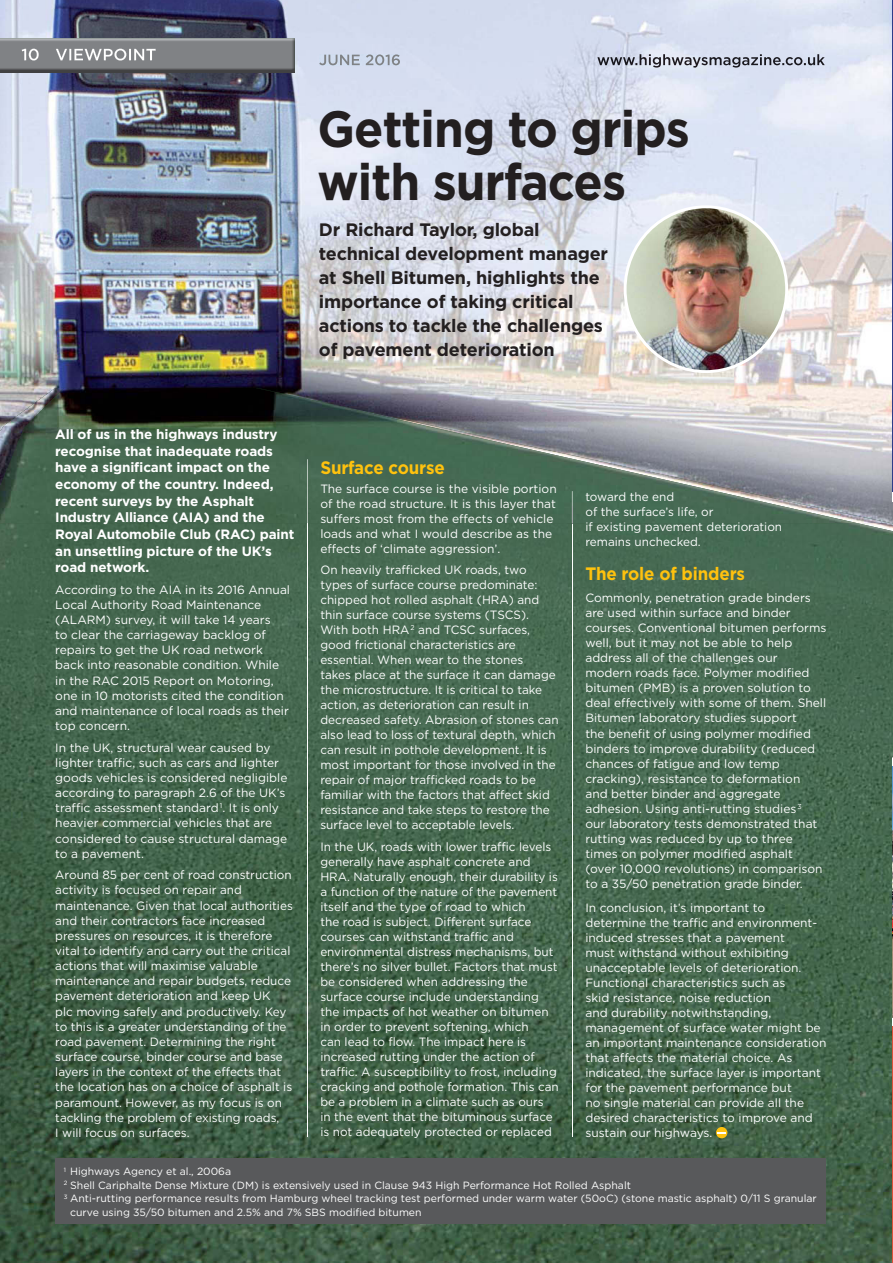
<style>
.page{position:relative;width:893px;height:1263px;background:#fff}
.page>*{position:absolute;margin:0;border:0;box-sizing:border-box;transform-origin:0 0}
.t1{font:700 51px/52.5px "Gotham";letter-spacing:-.02em;color:#231f20;scale:.94 1}
.t2{font:700 18px/24px "Gotham";letter-spacing:-.01em;color:#231f20}
.t3{font:700 18px "Gotham";letter-spacing:-.01em;color:#ffc20e;scale:.94 1}
.t4{font:700 13.5px/16.6px "Gotham";letter-spacing:-.01em;color:#fff}
.t5{font:12px/15px "Gotham";color:#fff}
.t6{font:10.5px "Gotham";color:#fff}
</style>
<div class="page">
<img style="left:0;top:523px;width:361px;height:600px">
<img style="left:361px;top:523px;width:372px;height:600px">
<img style="left:733px;top:0;width:159px;height:1263px">
<img style="left:0;top:1123px;width:734px;height:140px">
<div style="left:55px;top:1158px;width:770px;height:66px;background:#58595b"></div>
<hr style="left:307px;top:459px;width:1px;height:678px;background:#fff">
<hr style="left:572px;top:491px;width:1px;height:646px;background:#fff">
<img style="left:857px;top:388px;width:34px;height:135px">
<img style="left:0;top:0;width:734px;height:388px">
<img style="left:0;top:388px;width:857px;height:135px">
<img style="left:64px;top:388px;width:240px;height:10px">
<img style="left:319px;top:54px;width:81px;height:11px">
<img style="left:597px;top:54px;width:228px;height:14px">
<img style="left:307px;top:459px;width:1px;height:64px">
<img style="left:572px;top:491px;width:1px;height:32px">
<img style="left:0;top:38px;width:295px;height:35px">
<img style="left:22px;top:49px;width:18px;height:12px">
<img style="left:40px;top:49px;width:116px;height:12px">
<svg style="left:716px;top:1127px;width:11px;height:11px"></svg>
<img style="left:625px;top:207px;width:162px;height:165px">
<hr style="left:892px;top:1021px;width:1px;height:242px;background:#df513a">
<img style="left:892px;top:766px;width:1px;height:251px">
<img style="left:892px;top:502px;width:1px;height:256px">
<svg style="left:892px;top:0;width:1px;height:492px"></svg>
<h1 class="t1" style="left:318px;top:103px;width:397px">Getting to grips with surfaces</h1>
<h2 class="t2" style="left:319px;top:218px;width:291px">Dr Richard Taylor, global technical development manager at Shell Bitumen, highlights the importance of taking critical actions to tackle the challenges of pavement deterioration</h2>
<p class="t4" style="left:55px;top:426px;width:241px">All of us in the highways industry recognise that inadequate roads have a significant impact on the economy of the country. Indeed, recent surveys by the Asphalt<br>Industry Alliance (AIA) and the<br>Royal Automobile Club (RAC) paint an unsettling picture of the UK’s road network.</p>
<p class="t5" style="left:55px;top:582px;width:236px">According to the AIA in its 2016 Annual Local Authority Road Maintenance (ALARM) survey, it will take 14 years<br>to clear the carriageway backlog of repairs to get the UK road network back into reasonable condition. While in the RAC 2015 Report on Motoring, one in 10 motorists cited the condition and maintenance of local roads as their top concern.</p>
<p class="t5" style="left:55px;top:740px;width:234px">In the UK, structural wear caused by lighter traffic, such as cars and lighter goods vehicles is considered negligible according to paragraph 2.6 of the UK’s traffic assessment standard <sup>1</sup>. It is only heavier commercial vehicles that are considered to cause structural damage to a pavement.</p>
<p class="t5" style="left:55px;top:867px;width:239px">Around 85 per cent of road construction activity is focused on repair and maintenance. Given that local authorities and their contractors face increased pressures on resources, it is therefore vital to identify and carry out the critical actions that will maximise valuable maintenance and repair budgets, reduce pavement deterioration and keep UK<br>plc moving safely and productively. Key to this is a greater understanding of the road pavement. Determining the right surface course, binder course and base layers in the context of the effects that the location has on a choice of asphalt is paramount. However, as my focus is on tackling the problem of existing roads,<br>I will focus on surfaces.</p>
<h2 class="t3" style="left:320px;top:456px;width:134px">Surface course</h2>
<p class="t5" style="left:320px;top:481px;width:238px">The surface course is the visible portion of the road structure. It is this layer that suffers most from the effects of vehicle loads and what I would describe as the effects of ‘climate aggression’.</p>
<p class="t5" style="left:320px;top:562px;width:240px">On heavily trafficked UK roads, two types of surface course predominate: chipped hot rolled asphalt (HRA) and thin surface course systems (TSCS).<br>With both HRA <sup>2</sup> and TCSC surfaces, good frictional characteristics are essential. When wear to the stones<br>takes place at the surface it can damage the microstructure. It is critical to take action, as deterioration can result in decreased safety. Abrasion of stones can also lead to loss of textural depth, which can result in pothole development. It is most important for those involved in the repair of major trafficked roads to be familiar with the factors that affect skid resistance and take steps to restore the surface level to acceptable levels.</p>
<p class="t5" style="left:320px;top:839px;width:240px">In the UK, roads with lower traffic levels generally have asphalt concrete and HRA. Naturally enough, their durability is a function of the nature of the pavement itself and the type of road to which<br>the road is subject. Different surface courses can withstand traffic and environmental distress mechanisms, but there’s no silver bullet. Factors that must be considered when addressing the surface course include understanding the impacts of hot weather on bitumen in order to prevent softening, which<br>can lead to flow. The impact here is increased rutting under the action of traffic. A susceptibility to frost, including cracking and pothole formation. This can be a problem in a climate such as ours<br>in the event that the bituminous surface is not adequately protected or replaced</p>
<p class="t5" style="left:585px;top:489px;width:198px">toward the end<br>of the surface’s life, or<br>if existing pavement deterioration remains unchecked.</p>
<h2 class="t3" style="left:585px;top:563px;width:171px">The role of binders</h2>
<p class="t5" style="left:585px;top:591px;width:243px">Commonly, penetration grade binders are used within surface and binder courses. Conventional bitumen performs well, but it may not be able to help address all of the challenges our modern roads face. Polymer modified bitumen (PMB) is a proven solution to deal effectively with some of them. Shell Bitumen laboratory studies support<br>the benefit of using polymer modified binders to improve durability (reduced chances of fatigue and low temp cracking), resistance to deformation<br>and better binder and aggregate adhesion. Using anti-rutting studies <sup>3<br></sup>our laboratory tests demonstrated that rutting was reduced by up to three times on polymer modified asphalt (over 10,000 revolutions) in comparison to a 35/50 penetration grade binder.</p>
<p class="t5" style="left:585px;top:900px;width:243px">In conclusion, it’s important to determine the traffic and environment&shy;induced stresses that a pavement<br>must withstand without exhibiting unacceptable levels of deterioration.<br>Functional characteristics such as<br>skid resistance, noise reduction<br>and durability notwithstanding, management of surface water might be an important maintenance consideration that affects the material choice. As indicated, the surface layer is important for the pavement performance but<br>no single material can provide all the desired characteristics to improve and sustain our highways.</p>
<p class="t6" style="left:64px;top:1165px;width:169px"><sup>1</sup> Highways Agency et al., 2006a</p>
<p class="t6" style="left:64px;top:1178px;width:569px"><sup>2</sup> Shell Cariphalte Dense Mixture (DM) is extensively used in Clause 943 High Performance Hot Rolled Asphalt</p>
<p class="t6" style="left:64px;top:1192px;width:754px"><sup>3</sup> Anti-rutting performance results from Hamburg wheel tracking test performed under warm water (50oC) (stone mastic asphalt) 0/11 S granular</p>
<p class="t6" style="left:70px;top:1205px;width:353px">curve using 35/50 bitumen and 2.5% and 7% SBS modified bitumen</p>
</div>
